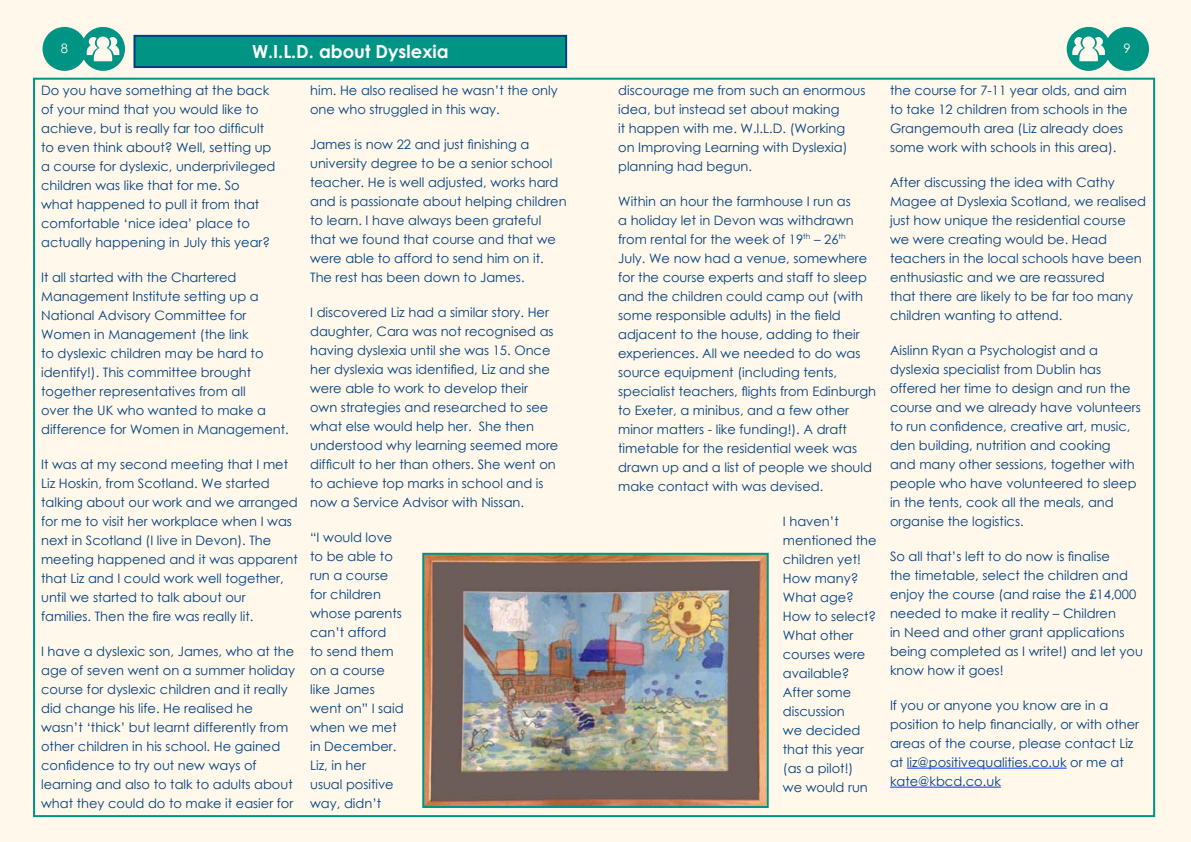
<style>
.page{position:relative;width:1191px;height:842px;background:#fff8eb}
.page>*{position:absolute;margin:0;border:0;box-sizing:border-box;transform-origin:0 0}
.t1{font:700 18px "Century Gothic";color:#fff}
.t2{font:13px/19px "Century Gothic";color:#00407f}
.t3{font:13px "Century Gothic";color:#fffaed}
</style>
<div class="page">
<div style="left:1066px;top:27px;width:44px;height:44px;background:#009485;border-radius:50%"></div>
<div style="left:81px;top:27px;width:44px;height:44px;background:#009485;border-radius:50%"></div>
<div style="left:1105px;top:27px;width:44px;height:44px;background:#009485;border-radius:50%"></div>
<div style="left:43px;top:27px;width:43px;height:44px;background:#009485;border-radius:50%"></div>
<svg style="left:1072px;top:36px;width:33px;height:25px"></svg>
<svg style="left:86px;top:36px;width:34px;height:25px"></svg>
<hr style="left:907px;top:768px;width:159px;height:1px;background:#0039ff">
<hr style="left:890px;top:787px;width:110px;height:1px;background:#0039ff">
<div style="left:134px;top:36px;width:432px;height:31px;background:#009485"></div>
<div style="left:133px;top:35px;width:434px;height:33px;border:2px solid #00407f"></div>
<img style="left:425px;top:556px;width:340px;height:249px">
<div style="left:422px;top:553px;width:346px;height:255px;border:2px solid #009485"></div>
<p class="t3" style="left:61px;top:39px;width:9px">8</p>
<p class="t3" style="left:1123px;top:39px;width:9px">9</p>
<p class="t2" style="left:41px;top:80px;width:236px">Do you have something at the back of your mind that you would like to achieve, but is really far too difficult to even think about? Well, setting up a course for dyslexic, underprivileged children was like that for me. So<br>what happened to pull it from that comfortable ‘nice idea’ place to actually happening in July this year?</p>
<p class="t2" style="left:41px;top:267px;width:249px">It all started with the Chartered Management Institute setting up a National Advisory Committee for Women in Management (the link<br>to dyslexic children may be hard to identify!). This committee brought together representatives from all<br>over the UK who wanted to make a difference for Women in Management.</p>
<p class="t2" style="left:41px;top:454px;width:258px">It was at my second meeting that I met Liz Hoskin, from Scotland. We started talking about our work and we arranged for me to visit her workplace when I was next in Scotland (I live in Devon). The meeting happened and it was apparent that Liz and I could work well together, until we started to talk about our families. Then the fire was really lit.</p>
<p class="t2" style="left:41px;top:642px;width:255px">I have a dyslexic son, James, who at the age of seven went on a summer holiday course for dyslexic children and it really did change his life. He realised he wasn’t ‘thick’ but learnt differently from other children in his school. He gained confidence to try out new ways of learning and also to talk to adults about what they could do to make it easier for</p>
<h1 class="t1" style="left:252px;top:38px;width:198px">W.I.L.D. about Dyslexia</h1>
<p class="t2" style="left:890px;top:80px;width:239px">the course for 7-11 year olds, and aim to take 12 children from schools in the Grangemouth area (Liz already does some work with schools in this area).</p>
<p class="t2" style="left:890px;top:172px;width:258px">After discussing the idea with Cathy Magee at Dyslexia Scotland, we realised just how unique the residential course we were creating would be. Head teachers in the local schools have been enthusiastic and we are reassured<br>that there are likely to be far too many children wanting to attend.</p>
<p class="t2" style="left:890px;top:340px;width:252px">Aislinn Ryan a Psychologist and a dyslexia specialist from Dublin has offered her time to design and run the course and we already have volunteers to run confidence, creative art, music, den building, nutrition and cooking<br>and many other sessions, together with people who have volunteered to sleep in the tents, cook all the meals, and organise the logistics.</p>
<p class="t2" style="left:890px;top:546px;width:254px">So all that’s left to do now is finalise<br>the timetable, select the children and enjoy the course (and raise the £14,000 needed to make it reality – Children<br>in Need and other grant applications being completed as I write!) and let you know how it goes!</p>
<p class="t2" style="left:890px;top:696px;width:250px">If you or anyone you know are in a position to help financially, or with other areas of the course, please contact Liz at liz@positivequalities.co.uk or me at kate@kbcd.co.uk</p>
<p class="t2" style="left:310px;top:81px;width:249px">him. He also realised he wasn’t the only one who struggled in this way.</p>
<p class="t2" style="left:310px;top:135px;width:258px">James is now 22 and just finishing a university degree to be a senior school teacher. He is well adjusted, works hard and is passionate about helping children to learn. I have always been grateful that we found that course and that we were able to afford to send him on it.<br>The rest has been down to James.</p>
<p class="t2" style="left:310px;top:303px;width:250px">I discovered Liz had a similar story. Her daughter, Cara was not recognised as having dyslexia until she was 15. Once her dyslexia was identified, Liz and she were able to work to develop their own strategies and researched to see what else would help her. She then understood why learning seemed more difficult to her than others. She went on to achieve top marks in school and is now a Service Advisor with Nissan.</p>
<p class="t2" style="left:310px;top:528px;width:95px">“I would love to be able to run a course for children whose parents can’t afford<br>to send them on a course like James went on” I said when we met in December.<br>Liz, in her<br>usual positive way, didn’t</p>
<p class="t2" style="left:618px;top:81px;width:249px">discourage me from such an enormous idea, but instead set about making<br>it happen with me. W.I.L.D. (Working<br>on Improving Learning with Dyslexia) planning had begun.</p>
<p class="t2" style="left:618px;top:192px;width:259px">Within an hour the farmhouse I run as<br>a holiday let in Devon was withdrawn from rental for the week of 19<sup>th</sup> – 26<sup>th </sup>July. We now had a venue, somewhere for the course experts and staff to sleep and the children could camp out (with some responsible adults) in the field adjacent to the house, adding to their experiences. All we needed to do was source equipment (including tents, specialist teachers, flights from Edinburgh to Exeter, a minibus, and a few other minor matters - like funding!). A draft timetable for the residential week was drawn up and a list of people we should make contact with was devised.</p>
<p class="t2" style="left:783px;top:511px;width:95px">I haven’t mentioned the children yet!<br>How many?<br>What age?<br>How to select?<br>What other courses were available?<br>After some discussion<br>we decided that this year (as a pilot!)<br>we would run</p>
</div>
